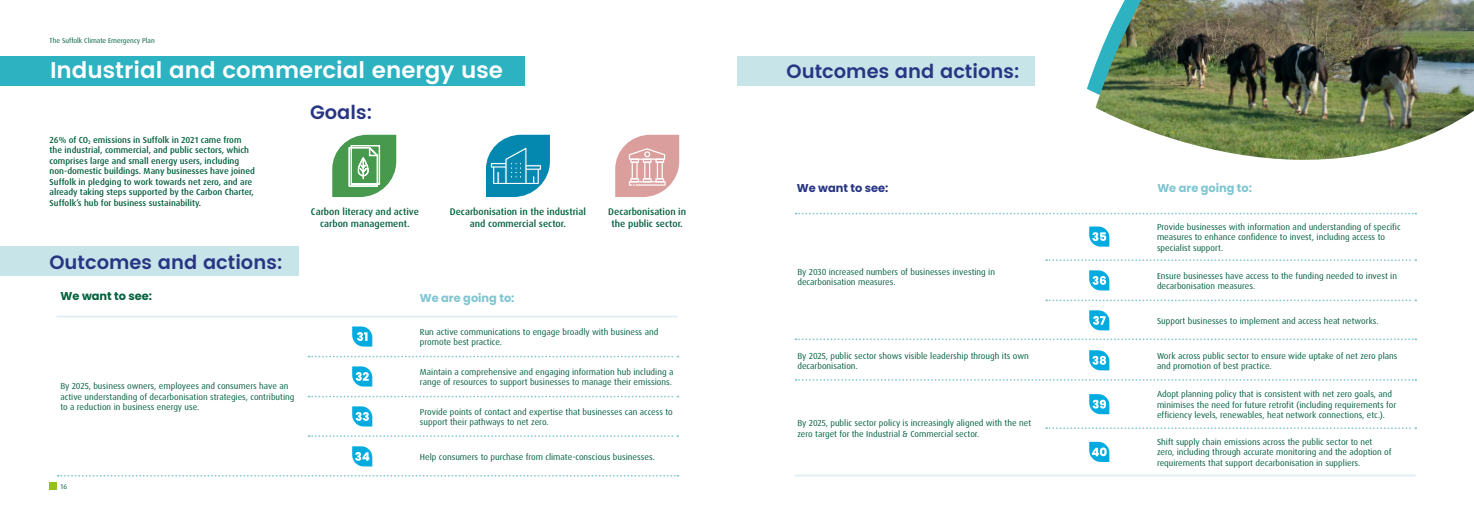
<style>
.page{position:relative;width:1474px;height:521px;background:#fff}
.page>*{position:absolute;margin:0;border:0;box-sizing:border-box;transform-origin:0 0}
.t1{font:600 22.75px "Poppins";color:#fff}
.t2{font:600 19.25px "Poppins";color:#283583}
.t3{font:700 11.38px "Poppins";color:#7fc6d2}
.t4{font:700 11.38px "Poppins";color:#283583}
.t5{font:700 11.38px "Poppins";color:#03613d}
.t6{font:500 9.62px/11.5px "Dax Pro";color:#03613d;text-align:center}
.t7{font:8.75px/10.5px "Dax Pro";color:#03613d}
.t8{font:500 8.75px/10.5px "Dax Pro";color:#03613d}
.t9{font:7px "Dax Pro";color:#03613d}
</style>
<div class="page">
<div style="left:50px;top:482px;width:7px;height:8px;background:#95c11f"></div>
<div style="left:0;top:56px;width:525px;height:30px;background:#2db2c1"></div>
<div style="left:737px;top:56px;width:297px;height:30px;background:#c7e4e9"></div>
<svg style="left:352px;top:326px;width:20px;height:21px"></svg>
<svg style="left:352px;top:366px;width:20px;height:20px"></svg>
<svg style="left:352px;top:406px;width:20px;height:20px"></svg>
<svg style="left:352px;top:446px;width:20px;height:20px"></svg>
<svg style="left:1089px;top:226px;width:20px;height:21px"></svg>
<svg style="left:1089px;top:270px;width:20px;height:20px"></svg>
<svg style="left:1089px;top:310px;width:20px;height:20px"></svg>
<svg style="left:1089px;top:350px;width:20px;height:20px"></svg>
<svg style="left:1089px;top:394px;width:20px;height:20px"></svg>
<svg style="left:1089px;top:442px;width:20px;height:20px"></svg>
<div style="left:0;top:246px;width:298px;height:30px;background:#c7e4e9"></div>
<svg style="left:308px;top:356px;width:370px;height:1px"></svg>
<svg style="left:308px;top:396px;width:370px;height:1px"></svg>
<svg style="left:308px;top:435px;width:370px;height:2px"></svg>
<svg style="left:58px;top:475px;width:620px;height:2px"></svg>
<svg style="left:795px;top:213px;width:621px;height:1px"></svg>
<svg style="left:795px;top:338px;width:621px;height:2px"></svg>
<svg style="left:1046px;top:259px;width:370px;height:2px"></svg>
<svg style="left:1046px;top:299px;width:370px;height:2px"></svg>
<svg style="left:1046px;top:427px;width:370px;height:2px"></svg>
<svg style="left:795px;top:379px;width:621px;height:2px"></svg>
<hr style="left:57px;top:316px;width:620px;height:1px;background:#deeff3">
<hr style="left:795px;top:475px;width:619px;height:1px;background:#deeff3">
<svg style="left:332px;top:135px;width:64px;height:62px"></svg>
<svg style="left:486px;top:135px;width:64px;height:62px;background:#39a0c0"></svg>
<svg style="left:615px;top:135px;width:64px;height:62px"></svg>
<img style="left:1095px;top:0;width:378px;height:160px">
<p class="t9" style="left:50px;top:36px;width:107px">The Suffolk Climate Emergency Plan</p>
<h1 class="t1" style="left:50px;top:53px;width:454px">Industrial and commercial energy use</h1>
<p class="t8" style="left:50px;top:134px;width:207px">26% of CO<sub>2</sub> emissions in Suffolk in 2021 came from the industrial, commercial, and public sectors, which comprises large and small energy users, including non-domestic buildings. Many businesses have joined Suffolk in pledging to work towards net zero, and are already taking steps supported by the Carbon Charter, Suffolk’s hub for business sustainability.</p>
<h2 class="t2" style="left:310px;top:98px;width:64px">Goals:</h2>
<p class="t6" style="left:311px;top:206px;width:109px">Carbon literacy and active carbon management.</p>
<p class="t6" style="left:608px;top:206px;width:79px">Decarbonisation in the public sector.</p>
<p class="t6" style="left:450px;top:206px;width:138px">Decarbonisation in the industrial and commercial sector.</p>
<h2 class="t2" style="left:50px;top:247px;width:235px">Outcomes and actions:</h2>
<h3 class="t5" style="left:61px;top:290px;width:93px">We want to see:</h3>
<h3 class="t3" style="left:420px;top:291px;width:96px">We are going to:</h3>
<p class="t7" style="left:60px;top:381px;width:235px">By 2025, business owners, employees and consumers have an active understanding of decarbonisation strategies, contributing to a reduction in business energy use.</p>
<p class="t9" style="left:61px;top:482px;width:8px">16</p>
<p class="t7" style="left:420px;top:326px;width:240px">Run active communications to engage broadly with business and promote best practice.</p>
<p class="t7" style="left:420px;top:366px;width:255px">Maintain a comprehensive and engaging information hub including a range of resources to support businesses to manage their emissions.</p>
<p class="t7" style="left:420px;top:406px;width:254px">Provide points of contact and expertise that businesses can access to support their pathways to net zero.</p>
<p class="t7" style="left:420px;top:451px;width:236px">Help consumers to purchase from climate-conscious businesses.</p>
<h2 class="t2" style="left:786px;top:57px;width:235px">Outcomes and actions:</h2>
<h3 class="t4" style="left:796px;top:182px;width:93px">We want to see:</h3>
<h3 class="t3" style="left:1157px;top:182px;width:96px">We are going to:</h3>
<p class="t7" style="left:797px;top:266px;width:199px">By 2030 increased numbers of businesses investing in decarbonisation measures.</p>
<p class="t7" style="left:1156px;top:221px;width:245px">Provide businesses with information and understanding of specific measures to enhance confidence to invest, including access to specialist support.</p>
<p class="t7" style="left:1156px;top:270px;width:241px">Ensure businesses have access to the funding needed to invest in decarbonisation measures.</p>
<p class="t7" style="left:1156px;top:315px;width:223px">Support businesses to implement and access heat networks.</p>
<p class="t7" style="left:797px;top:350px;width:233px">By 2025, public sector shows visible leadership through its own decarbonisation.</p>
<p class="t7" style="left:1156px;top:350px;width:242px">Work across public sector to ensure wide uptake of net zero plans and promotion of best practice.</p>
<p class="t7" style="left:797px;top:418px;width:235px">By 2025, public sector policy is increasingly aligned with the net zero target for the Industrial &amp; Commercial sector.</p>
<p class="t7" style="left:1156px;top:389px;width:241px">Adopt planning policy that is consistent with net zero goals, and minimises the need for future retrofit (including requirements for efficiency levels, renewables, heat network connections, etc.).</p>
<p class="t7" style="left:1156px;top:436px;width:236px">Shift supply chain emissions across the public sector to net zero, including through accurate monitoring and the adoption of requirements that support decarbonisation in suppliers.</p>
</div>
